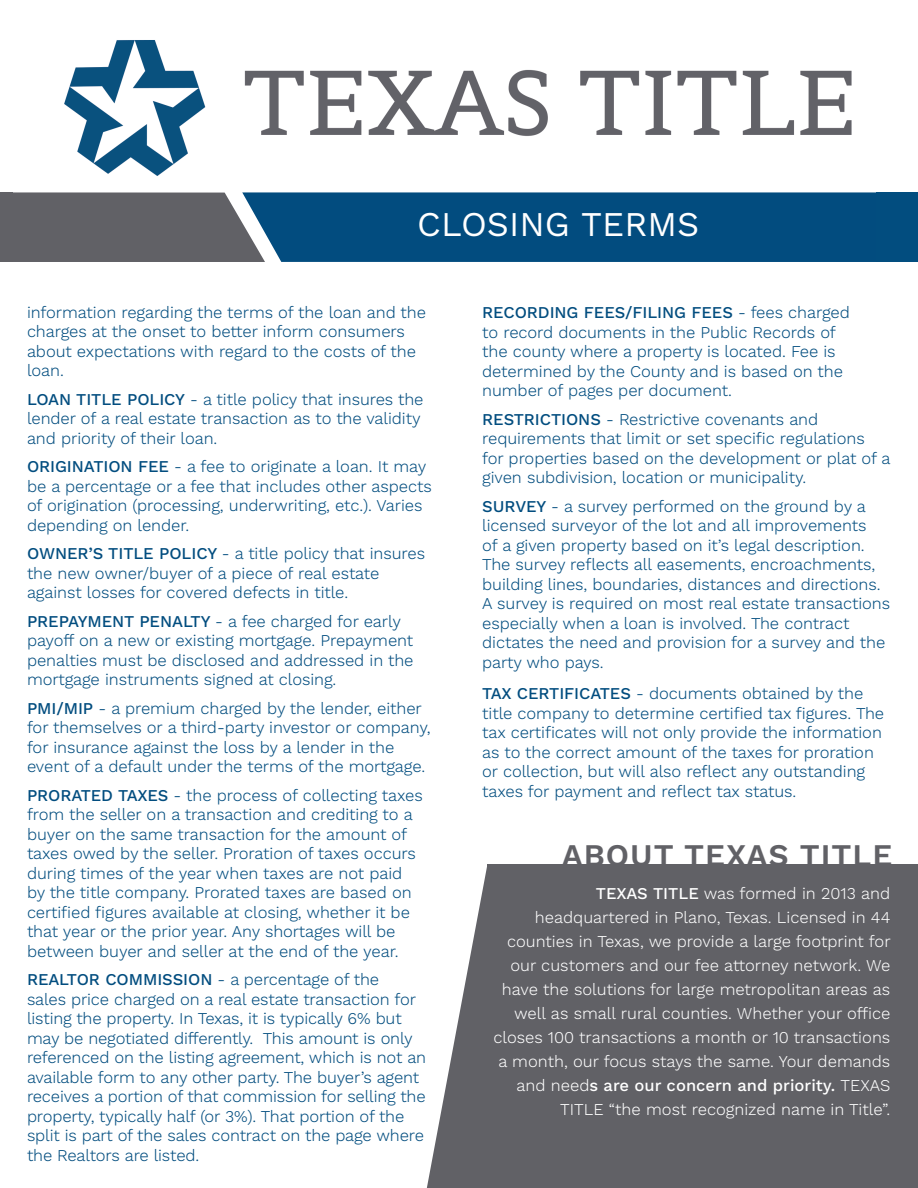
<style>
.page{position:relative;width:918px;height:1188px;background:#fff}
.page>*{position:absolute;margin:0;border:0;box-sizing:border-box;transform-origin:0 0}
.t1{font:34.65px "Work Sans";color:#fff}
.t2{font:600 31.5px "Work Sans";letter-spacing:.03em;color:#616166}
.t3{font:300 16.5px/19.5px "Work Sans";letter-spacing:-.005em;color:#024d7f}
.t4{font:300 16.5px/24px "Work Sans";color:#fff;text-align:right}
.s1{font-weight:500}
</style>
<div class="page">
<div style="left:488px;top:865px;width:430px;height:323px;background:#616166"></div>
<svg style="left:427px;top:865px;width:61px;height:323px"></svg>
<img style="left:64px;top:40px;width:788px;height:136px">
<div style="left:265px;top:192px;width:612px;height:70px;background:#024c7f"></div>
<svg style="left:13px;top:192px;width:252px;height:70px"></svg>
<div style="left:0;top:192px;width:13px;height:70px;background:#616166"></div>
<div style="left:877px;top:192px;width:41px;height:70px;background:#024d7f"></div>
<p class="t1" style="left:417px;top:204px;width:283px">CLOSING TERMS</p>
<p class="t3" style="left:27px;top:303px;width:401px">information regarding the terms of the loan and the charges at the onset to better inform consumers about expectations with regard to the costs of the loan.</p>
<p class="t3" style="left:27px;top:390px;width:398px"><span class="s1">LOAN TITLE POLICY</span> - a title policy that insures the lender of a real estate transaction as to the validity and priority of their loan.</p>
<p class="t3" style="left:27px;top:458px;width:406px"><span class="s1">ORIGINATION FEE</span> - a fee to originate a loan. It may be a percentage or a fee that includes other aspects of origination (processing, underwriting, etc.). Varies depending on lender.</p>
<p class="t3" style="left:27px;top:545px;width:400px"><span class="s1">OWNER’S TITLE POLICY</span> - a title policy that insures the new owner/buyer of a piece of real estate against losses for covered defects in title.</p>
<p class="t3" style="left:27px;top:612px;width:388px"><span class="s1">PREPAYMENT PENALTY</span> - a fee charged for early payoff on a new or existing mortgage. Prepayment penalties must be disclosed and addressed in the mortgage instruments signed at closing.</p>
<p class="t3" style="left:27px;top:699px;width:405px"><span class="s1">PMI/MIP</span> - a premium charged by the lender, either for themselves or a third-party investor or company, for insurance against the loss by a lender in the event of a default under the terms of the mortgage.</p>
<p class="t3" style="left:27px;top:786px;width:397px"><span class="s1">PRORATED TAXES</span> - the process of collecting taxes from the seller on a transaction and crediting to a buyer on the same transaction for the amount of taxes owed by the seller. Proration of taxes occurs during times of the year when taxes are not paid by the title company. Prorated taxes are based on certified figures available at closing, whether it be that year or the prior year. Any shortages will be between buyer and seller at the end of the year.</p>
<p class="t3" style="left:27px;top:971px;width:401px"><span class="s1">REALTOR COMMISSION</span> - a percentage of the<br>sales price charged on a real estate transaction for listing the property. In Texas, it is typically 6% but may be negotiated differently. This amount is only referenced on the listing agreement, which is not an available form to any other party. The buyer’s agent receives a portion of that commission for selling the property, typically half (or 3%). That portion of the split is part of the sales contract on the page where the Realtors are listed.</p>
<p class="t3" style="left:482px;top:304px;width:369px"><span class="s1">RECORDING FEES/FILING FEES</span> - fees charged to record documents in the Public Records of the county where a property is located. Fee is determined by the County and is based on the number of pages per document.</p>
<p class="t3" style="left:482px;top:410px;width:410px"><span class="s1">RESTRICTIONS</span> - Restrictive covenants and requirements that limit or set specific regulations<br>for properties based on the development or plat of a given subdivision, location or municipality.</p>
<p class="t3" style="left:482px;top:497px;width:409px"><span class="s1">SURVEY</span> - a survey performed on the ground by a licensed surveyor of the lot and all improvements<br>of a given property based on it’s legal description.<br>The survey reflects all easements, encroachments, building lines, boundaries, distances and directions.<br>A survey is required on most real estate transactions especially when a loan is involved. The contract dictates the need and provision for a survey and the party who pays.</p>
<p class="t3" style="left:482px;top:685px;width:404px"><span class="s1">TAX CERTIFICATES</span> - documents obtained by the title company to determine certified tax figures. The tax certificates will not only provide the information as to the correct amount of the taxes for proration or collection, but will also reflect any outstanding taxes for payment and reflect tax status.</p>
<p class="t2" style="left:562px;top:837px;width:332px">ABOUT TEXAS TITLE</p>
<p class="t4" style="left:493px;top:882px;width:399px"><span class="s1">TEXAS TITLE</span> was formed in 2013 and headquartered in Plano, Texas. Licensed in 44 counties in Texas, we provide a large footprint for our customers and our fee attorney network. We have the solutions for large metropolitan areas as well as small rural counties. Whether your office closes 100 transactions a month or 10 transactions a month, our focus stays the same. Your demands and need<span class="s1">s are our concern and priority.</span> TEXAS TITLE “the most recognized name in Title”.</p>
</div>
